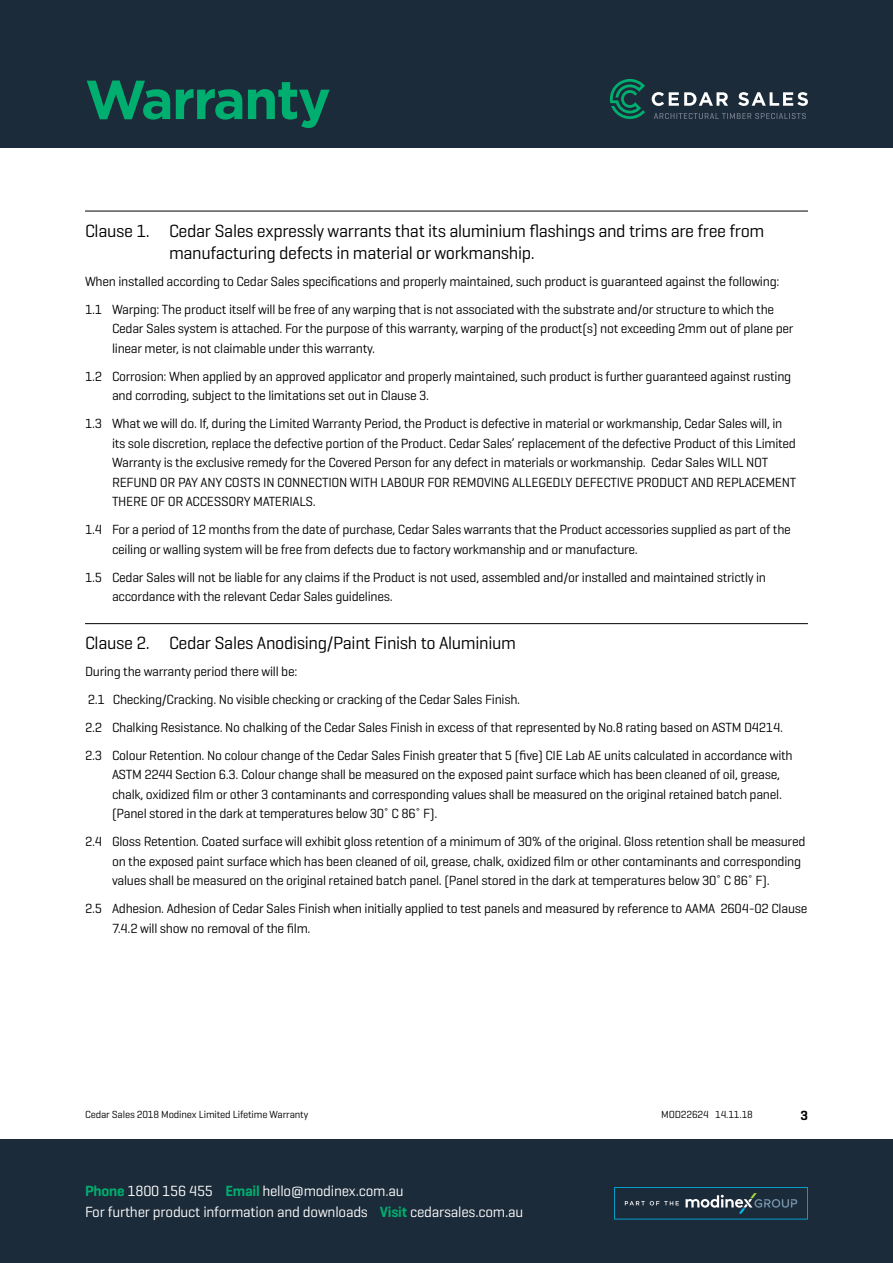
<style>
.page{position:relative;width:893px;height:1263px;background:#fff}
.page>*{position:absolute;margin:0;border:0;box-sizing:border-box;transform-origin:0 0}
.t1{font:700 54.9px "Gotham";letter-spacing:-.03em;color:#00ae6f}
.t2{font:18px/22.5px "Geogrotesque";letter-spacing:-.02em;color:#000}
.t3{font:15px/21px "Geogrotesque";letter-spacing:-.015em;color:#fff}
.t4{font:13.5px/19.5px "Geogrotesque";letter-spacing:-.02em;color:#000}
.t5{font:600 13.5px "Geogrotesque";color:#000}
.t6{font:10.5px "Geogrotesque";letter-spacing:-.015em;color:#000}
.s1{font-weight:600;color:#00ae6f}
</style>
<div class="page">
<div style="left:0;top:1140px;width:893px;height:123px;background:#1c2b39"></div>
<div style="left:0;top:0;width:893px;height:148px;background:#1c2b39"></div>
<svg style="left:614px;top:1187px;width:194px;height:32px"></svg>
<svg style="left:610px;top:79px;width:35px;height:40px"></svg>
<svg style="left:652px;top:92px;width:76px;height:14px"></svg>
<svg style="left:738px;top:92px;width:70px;height:14px"></svg>
<svg style="left:654px;top:113px;width:152px;height:6px"></svg>
<hr style="left:85px;top:211px;width:723px;height:1px;background:#000">
<hr style="left:85px;top:623px;width:723px;height:1px;background:#000">
<h1 class="t1" style="left:85px;top:63px;width:247px">Warranty</h1>
<h2 class="t2" style="left:169px;top:219px;width:597px;text-indent:-84px">Clause 1. Cedar Sales expressly warrants that its aluminium flashings and trims are free from manufacturing defects in material or workmanship.</h2>
<p class="t4" style="left:85px;top:267px;width:696px;line-height:28px">When installed according to Cedar Sales specifications and properly maintained, such product is guaranteed against the following:<br>1.1 Warping: The product itself will be free of any warping that is not associated with the substrate and/or structure to which the</p>
<p class="t4" style="left:112px;top:318px;width:683px">Cedar Sales system is attached. For the purpose of this warranty, warping of the product(s) not exceeding 2mm out of plane per linear meter, is not claimable under this warranty.</p>
<p class="t4" style="left:112px;top:366px;width:681px;text-indent:-27px">1.2 Corrosion: When applied by an approved applicator and properly maintained, such product is further guaranteed against rusting and corroding, subject to the limitations set out in Clause 3.</p>
<p class="t4" style="left:112px;top:413px;width:686px;text-indent:-27px">1.3 What we will do. If, during the Limited Warranty Period, the Product is defective in material or workmanship, Cedar Sales will, in its sole discretion, replace the defective portion of the Product. Cedar Sales’ replacement of the defective Product of this Limited Warranty is the exclusive remedy for the Covered Person for any defect in materials or workmanship. Cedar Sales WILL NOT REFUND OR PAY ANY COSTS IN CONNECTION WITH LABOUR FOR REMOVING ALLEGEDLY DEFECTIVE PRODUCT AND REPLACEMENT THERE OF OR ACCESSORY MATERIALS.</p>
<p class="t4" style="left:112px;top:519px;width:680px;text-indent:-27px">1.4 For a period of 12 months from the date of purchase, Cedar Sales warrants that the Product accessories supplied as part of the ceiling or walling system will be free from defects due to factory workmanship and or manufacture.</p>
<p class="t4" style="left:112px;top:567px;width:655px;text-indent:-27px">1.5 Cedar Sales will not be liable for any claims if the Product is not used, assembled and/or installed and maintained strictly in accordance with the relevant Cedar Sales guidelines.</p>
<h2 class="t2" style="left:85px;top:631px;width:432px">Clause 2. Cedar Sales Anodising/Paint Finish to Aluminium</h2>
<p class="t4" style="left:85px;top:657px;width:709px;line-height:28px">During the warranty period there will be:<br>2.1 Checking/Cracking. No visible checking or cracking of the Cedar Sales Finish.<br>2.2 Chalking Resistance. No chalking of the Cedar Sales Finish in excess of that represented by No.8 rating based on ASTM D4214.<br>2.3 Colour Retention. No colour change of the Cedar Sales Finish greater that 5 (five) CIE Lab AE units calculated in accordance with</p>
<p class="t4" style="left:112px;top:765px;width:671px">ASTM 2244 Section 6.3. Colour change shall be measured on the exposed paint surface which has been cleaned of oil, grease, chalk, oxidized film or other 3 contaminants and corresponding values shall be measured on the original retained batch panel. (Panel stored in the dark at temperatures below 30˚ C 86˚ F).</p>
<p class="t4" style="left:112px;top:831px;width:695px;text-indent:-27px">2.4 Gloss Retention. Coated surface will exhibit gloss retention of a minimum of 30% of the original. Gloss retention shall be measured on the exposed paint surface which has been cleaned of oil, grease, chalk, oxidized film or other contaminants and corresponding values shall be measured on the original retained batch panel. (Panel stored in the dark at temperatures below 30˚ C 86˚ F).</p>
<p class="t4" style="left:112px;top:898px;width:697px;text-indent:-27px">2.5 Adhesion. Adhesion of Cedar Sales Finish when initially applied to test panels and measured by reference to AAMA 2604-02 Clause<br>7.4.2 will show no removal of the film.</p>
<p class="t6" style="left:85px;top:1108px;width:225px">Cedar Sales 2018 Modinex Limited Lifetime Warranty</p>
<p class="t6" style="left:661px;top:1108px;width:93px">MOD22624 14.11.18</p>
<p class="t3" style="left:85px;top:1180px;width:440px"><span class="s1">Phone</span> 1800 156 455 <span class="s1">Email</span> hello@modinex.com.au<br>For further product information and downloads <span class="s1">Visit</span> cedarsales.com.au</p>
<p class="t5" style="left:800px;top:1107px;width:9px">3</p>
</div>
